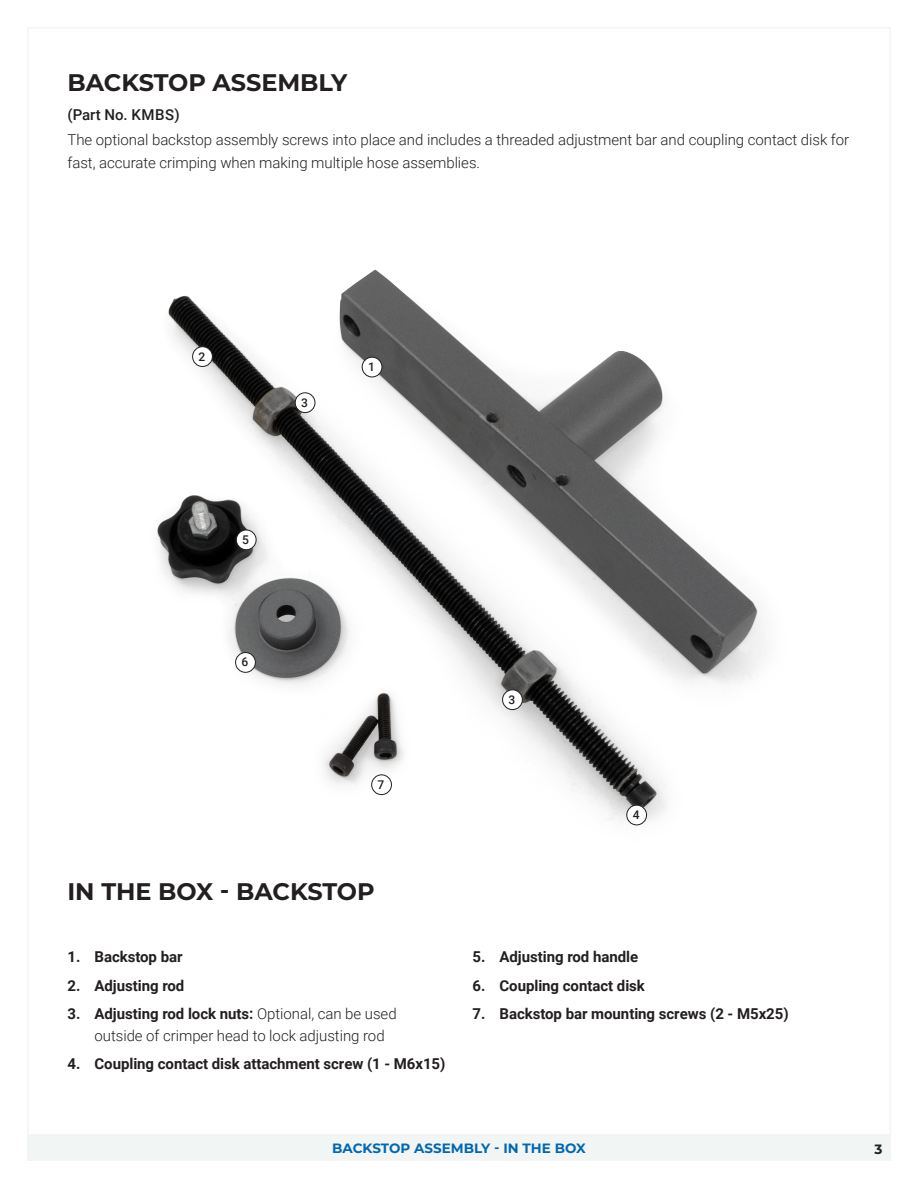
<style>
.page{position:relative;width:918px;height:1188px;background:#fff}
.page>*{position:absolute;margin:0;border:0;box-sizing:border-box;transform-origin:0 0}
.TOC_Bold_subhead_in_list{font:700 24px "Montserrat";letter-spacing:-.005em;color:#231f20}
.body_text_-_roboto_10_15{font:300 15px/22.5px "Roboto";letter-spacing:-.005em;color:#231f20}
.t1{font:700 15px "Roboto";letter-spacing:-.005em;color:#231f20}
.body_text_-_roboto_10_15-2{font:500 15px "Roboto";letter-spacing:.02em;color:#231f20}
.TOC_Blue_Bottom_in_List{font:700 13.5px "Montserrat";color:#0067b1}
.t2{font:700 13.5px "Montserrat";color:#231f20}
.Figure_Number{font:500 12px "Roboto";color:#231f20}
.s1{font-weight:700}
</style>
<div class="page">
<div style="left:27px;top:1134px;width:864px;height:26px;background:#f1f5f3"></div>
<img style="left:27px;top:198px;width:864px;height:714px">
<div style="left:362px;top:357px;width:20px;height:20px;background:#fff;border-radius:50%"></div>
<div style="left:362px;top:357px;width:20px;height:20px;border:1px solid #231f20;border-radius:50%"></div>
<div style="left:193px;top:347px;width:19px;height:19px;background:#fff;border-radius:50%"></div>
<div style="left:192px;top:346px;width:21px;height:21px;border:1px solid #231f20;border-radius:50%"></div>
<div style="left:627px;top:805px;width:20px;height:20px;background:#fff;border-radius:50%"></div>
<div style="left:626px;top:805px;width:21px;height:20px;border:1px solid #231f20;border-radius:50%"></div>
<div style="left:503px;top:690px;width:19px;height:20px;background:#fff;border-radius:50%"></div>
<div style="left:502px;top:689px;width:21px;height:21px;border:1px solid #231f20;border-radius:50%"></div>
<div style="left:295px;top:393px;width:20px;height:20px;background:#fff;border-radius:50%"></div>
<div style="left:295px;top:392px;width:20px;height:21px;border:1px solid #231f20;border-radius:50%"></div>
<div style="left:236px;top:530px;width:20px;height:20px;background:#fff;border-radius:50%"></div>
<div style="left:236px;top:530px;width:20px;height:20px;border:1px solid #231f20;border-radius:50%"></div>
<div style="left:236px;top:653px;width:19px;height:19px;background:#fff;border-radius:50%"></div>
<div style="left:235px;top:652px;width:21px;height:21px;border:1px solid #231f20;border-radius:50%"></div>
<div style="left:372px;top:775px;width:19px;height:20px;background:#fff;border-radius:50%"></div>
<div style="left:371px;top:774px;width:21px;height:21px;border:1px solid #231f20;border-radius:50%"></div>
<p class="TOC_Bold_subhead_in_list" style="left:68px;top:65px;width:282px">BACKSTOP ASSEMBLY</p>
<p class="body_text_-_roboto_10_15-2" style="left:68px;top:104px;width:114px">(Part No. KMBS)</p>
<p class="body_text_-_roboto_10_15" style="left:68px;top:128px;width:783px">The optional backstop assembly screws into place and includes a threaded adjustment bar and coupling contact disk for fast, accurate crimping when making multiple hose assemblies.</p>
<p class="Figure_Number" style="left:199px;top:348px;width:8px">2</p>
<p class="Figure_Number" style="left:301px;top:394px;width:8px">3</p>
<p class="Figure_Number" style="left:368px;top:358px;width:8px">1</p>
<p class="Figure_Number" style="left:242px;top:531px;width:8px">5</p>
<p class="Figure_Number" style="left:242px;top:654px;width:8px">6</p>
<p class="Figure_Number" style="left:509px;top:691px;width:8px">3</p>
<p class="Figure_Number" style="left:378px;top:776px;width:8px">7</p>
<p class="TOC_Bold_subhead_in_list" style="left:68px;top:874px;width:309px">IN THE BOX - BACKSTOP</p>
<p class="t1" style="left:68px;top:947px;width:117px">1. Backstop bar</p>
<p class="t1" style="left:68px;top:975px;width:118px">2. Adjusting rod</p>
<p class="body_text_-_roboto_10_15" style="left:94px;top:1002px;width:304px;text-indent:-27px"><span class="s1">3. Adjusting rod lock nuts:</span> Optional, can be used outside of crimper head to lock adjusting rod</p>
<p class="t1" style="left:68px;top:1054px;width:380px">4. Coupling contact disk attachment screw (1 - M6x15)</p>
<p class="Figure_Number" style="left:633px;top:806px;width:8px">4</p>
<p class="t1" style="left:472px;top:947px;width:167px">5. Adjusting rod handle</p>
<p class="t1" style="left:472px;top:975px;width:174px">6. Coupling contact disk</p>
<p class="t1" style="left:472px;top:1003px;width:318px">7. Backstop bar mounting screws (2 - M5x25)</p>
<p class="TOC_Blue_Bottom_in_List" style="left:332px;top:1139px;width:255px">BACKSTOP ASSEMBLY - IN THE BOX</p>
<p class="t2" style="left:874px;top:1140px;width:9px">3</p>
</div>
